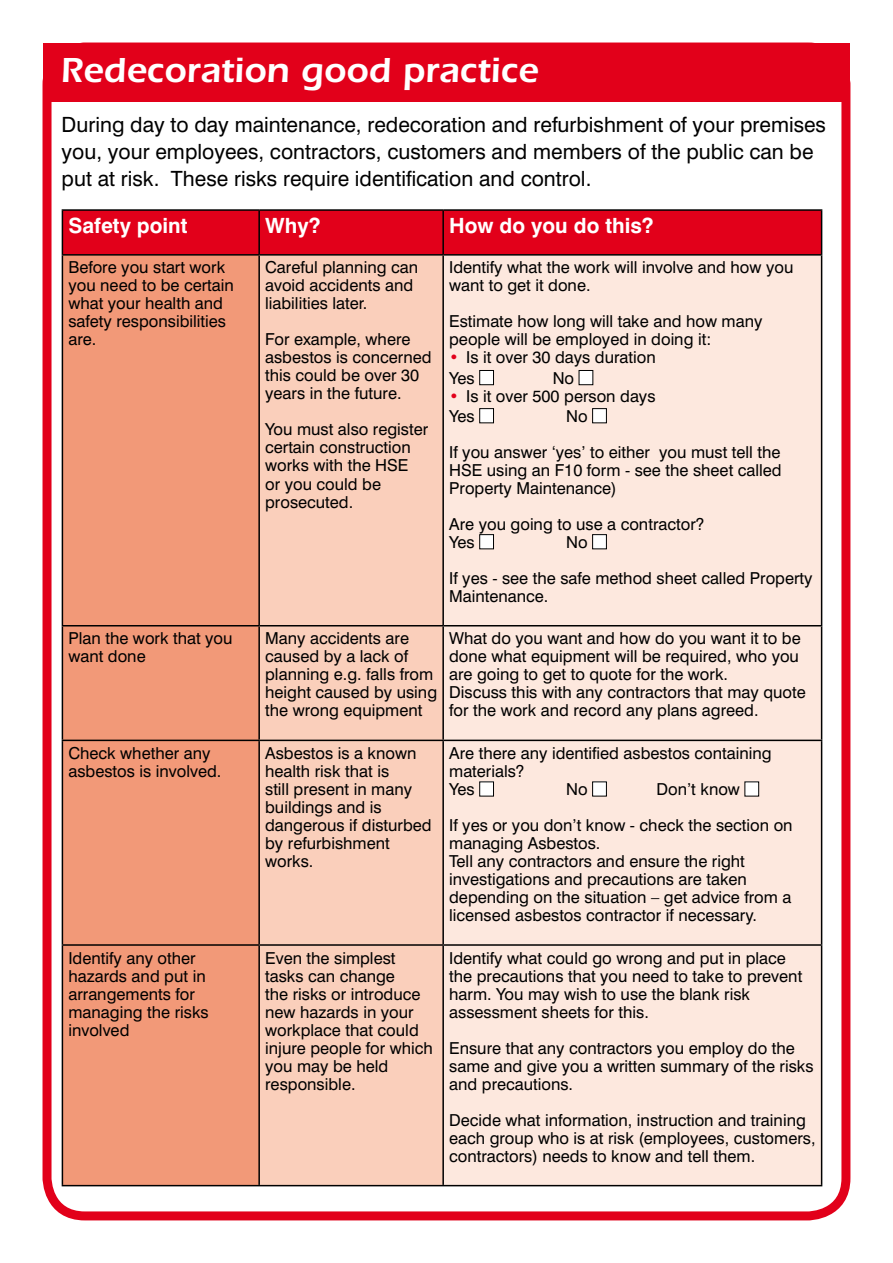
<style>
.page{position:relative;width:893px;height:1263px;background:#fff}
.page>*{position:absolute;margin:0;border:0;box-sizing:border-box;transform-origin:0 0}
.info_sheetsheading{font:600 36px "Itc Eras";color:#fff}
.text{font:21px/27px "Swiss 721 BT";color:#000}
.tableheader{font:700 21px "Swiss 721 BT";color:#fff}
.tabletext{font:16.5px/18px "Swiss 721 BT";color:#000}
.bullets{font:16.5px "Swiss 721 BT";color:#000}
.s1{color:#e2001a}
</style>
<div class="page">
<div style="left:43px;top:43px;width:807px;height:1177px;border:9px solid #e2001a;border-radius:38px"></div>
<div style="left:43px;top:43px;width:807px;height:59px;background:#e2001a"></div>
<div style="left:63px;top:211px;width:758px;height:43px;background:#e2001a"></div>
<svg style="left:63px;top:256px;width:195px;height:929px;background:#ee9676"></svg>
<div style="left:260px;top:256px;width:182px;height:929px;background:#facfbb"></div>
<div style="left:444px;top:256px;width:377px;height:929px;background:#fde8de"></div>
<hr style="left:62px;top:209px;width:197px;height:2px;background:#000">
<hr style="left:62px;top:211px;width:1px;height:43px;background:#000">
<hr style="left:259px;top:209px;width:184px;height:2px;background:#000">
<hr style="left:258px;top:211px;width:2px;height:43px;background:#000">
<hr style="left:443px;top:209px;width:379px;height:2px;background:#000">
<hr style="left:442px;top:211px;width:2px;height:43px;background:#000">
<hr style="left:821px;top:211px;width:1px;height:43px;background:#000">
<hr style="left:62px;top:254px;width:197px;height:2px;background:#000">
<hr style="left:62px;top:256px;width:1px;height:369px;background:#000">
<hr style="left:259px;top:254px;width:184px;height:2px;background:#000">
<hr style="left:258px;top:256px;width:2px;height:369px;background:#000">
<hr style="left:443px;top:254px;width:379px;height:2px;background:#000">
<hr style="left:442px;top:256px;width:2px;height:369px;background:#000">
<hr style="left:821px;top:256px;width:1px;height:369px;background:#000">
<hr style="left:62px;top:625px;width:197px;height:1px;background:#000">
<hr style="left:62px;top:626px;width:1px;height:114px;background:#000">
<hr style="left:259px;top:625px;width:184px;height:1px;background:#000">
<hr style="left:258px;top:626px;width:2px;height:114px;background:#000">
<hr style="left:443px;top:625px;width:379px;height:1px;background:#000">
<hr style="left:442px;top:626px;width:2px;height:114px;background:#000">
<hr style="left:821px;top:626px;width:1px;height:114px;background:#000">
<hr style="left:62px;top:740px;width:197px;height:1px;background:#000">
<hr style="left:62px;top:741px;width:1px;height:203px;background:#000">
<hr style="left:259px;top:740px;width:184px;height:1px;background:#000">
<hr style="left:258px;top:741px;width:2px;height:203px;background:#000">
<hr style="left:443px;top:740px;width:379px;height:1px;background:#000">
<hr style="left:442px;top:741px;width:2px;height:203px;background:#000">
<hr style="left:821px;top:741px;width:1px;height:203px;background:#000">
<hr style="left:62px;top:944px;width:197px;height:2px;background:#000">
<hr style="left:62px;top:946px;width:1px;height:239px;background:#000">
<hr style="left:259px;top:944px;width:184px;height:2px;background:#000">
<hr style="left:258px;top:946px;width:2px;height:239px;background:#000">
<hr style="left:443px;top:944px;width:379px;height:2px;background:#000">
<hr style="left:442px;top:946px;width:2px;height:239px;background:#000">
<hr style="left:821px;top:946px;width:1px;height:239px;background:#000">
<hr style="left:62px;top:1185px;width:760px;height:1px;background:#000">
<div style="left:480px;top:370px;width:13px;height:15px;background:#fff"></div>
<div style="left:479px;top:370px;width:15px;height:15px;border:1px solid #000"></div>
<div style="left:579px;top:370px;width:14px;height:15px;background:#fff"></div>
<div style="left:579px;top:370px;width:14px;height:15px;border:1px solid #000"></div>
<div style="left:480px;top:409px;width:13px;height:14px;background:#fff"></div>
<div style="left:479px;top:408px;width:15px;height:15px;border:1px solid #000"></div>
<div style="left:593px;top:409px;width:13px;height:14px;background:#fff"></div>
<div style="left:592px;top:408px;width:15px;height:15px;border:1px solid #000"></div>
<div style="left:480px;top:535px;width:13px;height:14px;background:#fff"></div>
<div style="left:479px;top:534px;width:15px;height:15px;border:1px solid #000"></div>
<div style="left:593px;top:535px;width:13px;height:14px;background:#fff"></div>
<div style="left:592px;top:534px;width:15px;height:15px;border:1px solid #000"></div>
<div style="left:480px;top:782px;width:13px;height:14px;background:#fff"></div>
<div style="left:479px;top:781px;width:15px;height:15px;border:1px solid #000"></div>
<div style="left:593px;top:782px;width:13px;height:14px;background:#fff"></div>
<div style="left:592px;top:781px;width:15px;height:15px;border:1px solid #000"></div>
<div style="left:745px;top:782px;width:14px;height:14px;background:#fff"></div>
<p class="info_sheetsheading" style="left:61px;top:50px;width:479px">Redecoration good practice</p>
<p class="text" style="left:62px;top:111px;width:766px">During day to day maintenance, redecoration and refurbishment of your premises you, your employees, contractors, customers and members of the public can be put at risk. These risks require identification and control.</p>
<p class="tableheader" style="left:68px;top:213px;width:121px">Safety point</p>
<p class="tableheader" style="left:265px;top:213px;width:57px">Why?</p>
<p class="tableheader" style="left:449px;top:213px;width:206px">How do you do this?</p>
<p class="tabletext" style="left:68px;top:258px;width:167px">Before you start work you need to be certain what your health and safety responsibilities are.</p>
<p class="tabletext" style="left:265px;top:258px;width:154px">Careful planning can avoid accidents and liabilities later.</p>
<p class="tabletext" style="left:449px;top:258px;width:346px">Identify what the work will involve and how you want to get it done.</p>
<p class="tabletext" style="left:449px;top:312px;width:315px">Estimate how long will take and how many people will be employed in doing it:</p>
<p class="bullets" style="left:449px;top:348px;width:208px"><span class="s1">•</span> Is it over 30 days duration</p>
<p class="tabletext" style="left:449px;top:369px;width:27px">Yes</p>
<p class="tabletext" style="left:553px;top:369px;width:23px">No</p>
<p class="bullets" style="left:449px;top:386px;width:208px"><span class="s1">•</span> Is it over 500 person days</p>
<p class="tabletext" style="left:449px;top:407px;width:27px">Yes</p>
<p class="tabletext" style="left:566px;top:407px;width:23px">No</p>
<p class="tabletext" style="left:449px;top:443px;width:334px;text-align:justify">If you answer ‘yes’ to either you must tell the HSE using an F10 form - see the sheet called Property Maintenance)</p>
<p class="tabletext" style="left:449px;top:515px;width:257px">Are you going to use a contractor?</p>
<p class="tabletext" style="left:449px;top:533px;width:27px">Yes</p>
<p class="tabletext" style="left:566px;top:533px;width:23px">No</p>
<p class="tabletext" style="left:449px;top:569px;width:365px">If yes - see the safe method sheet called Property<br>Maintenance.</p>
<p class="tabletext" style="left:265px;top:330px;width:168px">For example, where asbestos is concerned this could be over 30 years in the future.</p>
<p class="tabletext" style="left:265px;top:420px;width:165px">You must also register certain construction works with the HSE<br>or you could be prosecuted.</p>
<p class="tabletext" style="left:68px;top:629px;width:166px">Plan the work that you want done</p>
<p class="tabletext" style="left:265px;top:629px;width:174px">Many accidents are caused by a lack of planning e.g. falls from height caused by using the wrong equipment</p>
<p class="tabletext" style="left:449px;top:629px;width:353px;text-align:justify">What do you want and how do you want it to be done what equipment will be required, who you are going to get to quote for the work.</p>
<p class="tabletext" style="left:449px;top:683px;width:358px">Discuss this with any contractors that may quote for the work and record any plans agreed.</p>
<p class="tabletext" style="left:68px;top:744px;width:155px">Check whether any asbestos is involved.</p>
<p class="tabletext" style="left:265px;top:744px;width:168px">Asbestos is a known health risk that is<br>still present in many buildings and is dangerous if disturbed by refurbishment works.</p>
<p class="tabletext" style="left:449px;top:744px;width:324px">Are there any identified asbestos containing materials?</p>
<p class="tabletext" style="left:449px;top:780px;width:27px">Yes</p>
<p class="tabletext" style="left:566px;top:780px;width:23px">No</p>
<p class="tabletext" style="left:656px;top:780px;width:85px">Don’t know</p>
<p class="tabletext" style="left:449px;top:816px;width:345px">If yes or you don’t know - check the section on managing Asbestos.</p>
<p class="tabletext" style="left:449px;top:852px;width:344px">Tell any contractors and ensure the right investigations and precautions are taken depending on the situation – get advice from a licensed asbestos contractor if necessary.</p>
<p class="tabletext" style="left:68px;top:949px;width:142px">Identify any other hazards and put in arrangements for managing the risks involved</p>
<p class="tabletext" style="left:265px;top:949px;width:169px">Even the simplest tasks can change<br>the risks or introduce new hazards in your workplace that could injure people for which you may be held responsible.</p>
<p class="tabletext" style="left:449px;top:949px;width:355px">Identify what could go wrong and put in place the precautions that you need to take to prevent harm. You may wish to use the blank risk assessment sheets for this.</p>
<p class="tabletext" style="left:449px;top:1039px;width:366px">Ensure that any contractors you employ do the same and give you a written summary of the risks and precautions.</p>
<p class="tabletext" style="left:449px;top:1111px;width:368px">Decide what information, instruction and training each group who is at risk (employees, customers, contractors) needs to know and tell them.</p>
</div>
